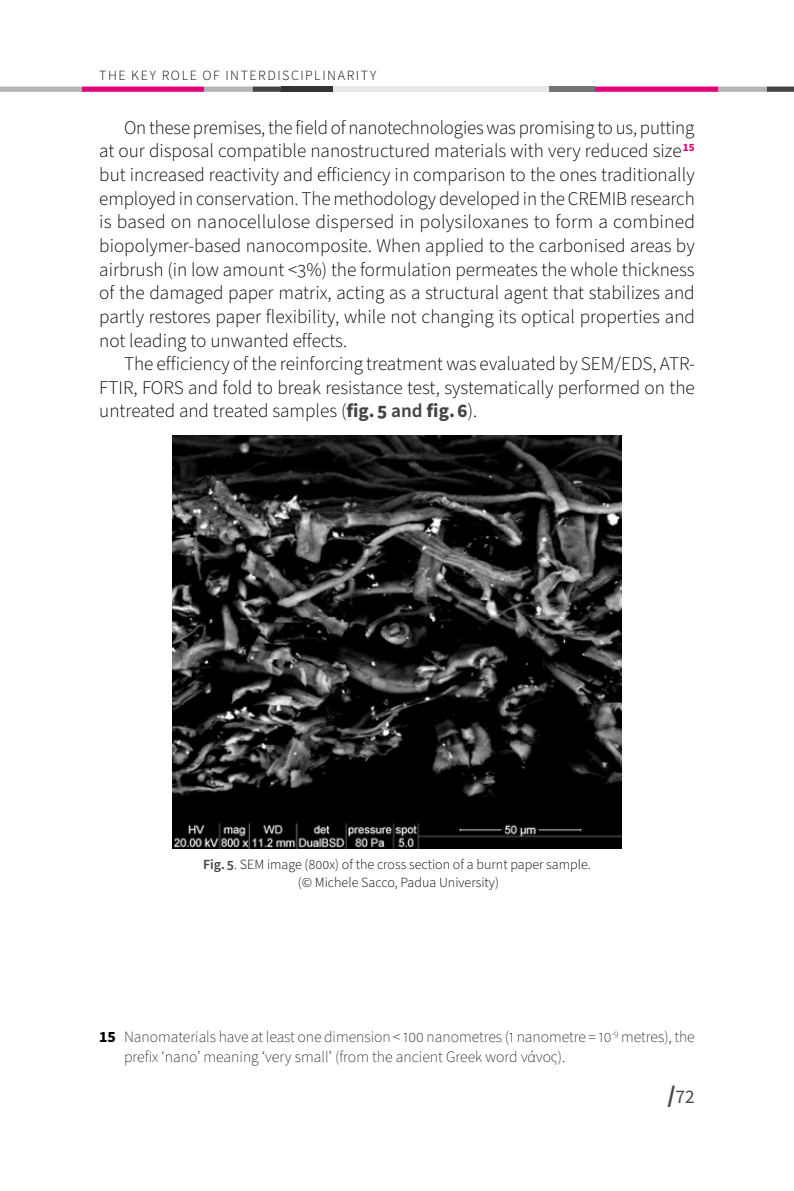
<style>
.page{position:relative;width:794px;height:1191px;background:#fff}
.page>*{position:absolute;margin:0;border:0;box-sizing:border-box;transform-origin:0 0}
.t1{font:300 19.25px/23.6px "Source Sans Pro";color:#000;text-align:justify}
.t2{font:19.25px "Source Sans Pro";color:#4a4a49}
.t3{font:200 15.75px/20.1px "Source Sans Pro";color:#000}
.t4{font:300 14px/17.5px "Source Sans Pro";color:#000;text-align:center}
.s1{font-weight:700;color:#444}
.s2{font-weight:600;color:#444}
.s3{font-weight:700}
.s4{font-weight:700;font-size:24.5px}
</style>
<div class="page">
<svg style="left:0;top:87px;width:794px;height:5px;background:#c1538e"></svg>
<div style="left:549px;top:87px;width:46px;height:5px;background:#757474"></div>
<div style="left:332px;top:87px;width:217px;height:5px;background:#e8e7e7"></div>
<div style="left:281px;top:87px;width:51px;height:5px;background:#333332"></div>
<img style="left:173px;top:435px;width:448px;height:413px">
<p class="t4" style="left:99px;top:67px;width:41px">The key</p>
<p class="t4" style="left:162px;top:67px;width:10px">role</p>
<p class="t4" style="left:203px;top:67px;width:37px">of Interdisciplinarity</p>
<p class="t1" style="left:99px;top:116px;width:597px;text-indent:25px">On these premises, the field of nanotechnologies was promising to us, putting at our disposal compatible nanostructured materials with very reduced size <sup>15 </sup>but increased reactivity and efficiency in comparison to the ones traditionally employed in conservation. The methodology developed in the CREMIB research is based on nanocellulose dispersed in polysiloxanes to form a combined biopolymer-based nanocomposite. When applied to the carbonised areas by airbrush (in low amount &lt;3%) the formulation permeates the whole thickness of the damaged paper matrix, acting as a structural agent that stabilizes and partly restores paper flexibility, while not changing its optical properties and not leading to unwanted effects.</p>
<p class="t1" style="left:99px;top:352px;width:597px;text-indent:25px">The efficiency of the reinforcing treatment was evaluated by SEM/EDS, ATR-FTIR, FORS and fold to break resistance test, systematically performed on the untreated and treated samples (<span class="s1">fig. 5</span> <span class="s2">and</span> <span class="s1">fig. 6</span>).</p>
<p class="t4" style="left:203px;top:856px;width:389px"><span class="s2">Fig. 5</span>. SEM image (800x) of the cross section of a burnt paper sample. (© Michele Sacco, Padua University)</p>
<p class="t3" style="left:124px;top:1027px;width:572px;text-indent:-25px"><span class="s3">15</span> Nanomaterials have at least one dimension &lt; 100 nanometres (1 nanometre = 10<sup>-9</sup> metres), the prefix ‘nano’ meaning ‘very small’ (from the ancient Greek word νάνος).</p>
<p class="t2" style="left:667px;top:1083px;width:29px"><span class="s4">/</span>72</p>
</div>
